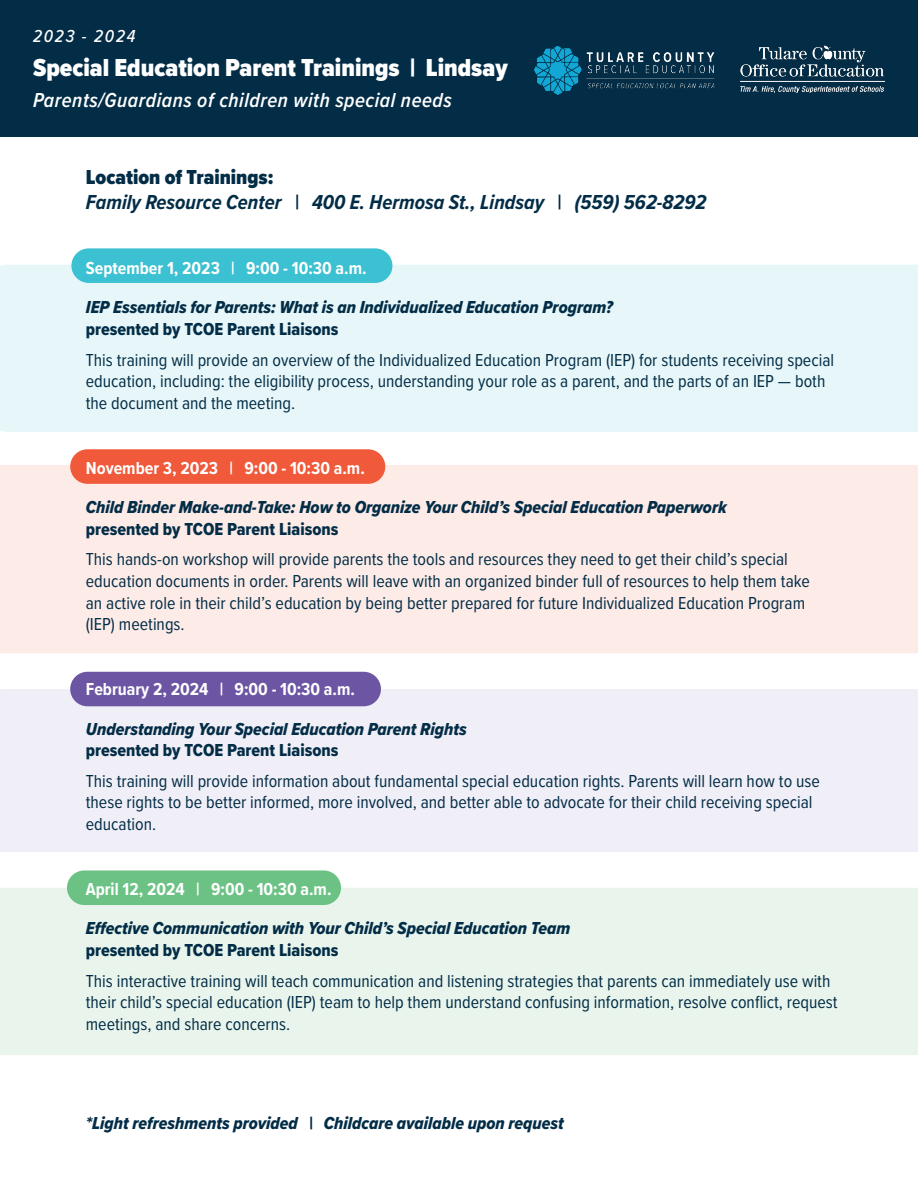
<style>
.page{position:relative;width:918px;height:1188px;background:#fff}
.page>*{position:absolute;margin:0;border:0;box-sizing:border-box;transform-origin:0 0}
.t1{font:900 25.5px "Proxima Nova Cond";color:#fff}
.t2{font:italic 700 21px "Proxima Nova Cond";color:#032d47}
.t3{font:italic 600 21px "Proxima Nova Cond";letter-spacing:.025em;color:#fff}
.t4{font:900 21px "Proxima Nova Cond";color:#032d47}
.t5{font:18px/21.6px "Proxima Nova Cond";color:#032d47}
.t6{font:18px "Proxima Nova Cond Extrabld It";color:#032d47}
.t7{font:18px "Proxima Nova Cond Extrabld";color:#032d47}
.t8{font:700 18px "Proxima Nova Cond";color:#fff}
.t9{font:italic 500 18px "Proxima Nova Cond";letter-spacing:.1em;color:#fff}
</style>
<div class="page">
<div style="left:0;top:888px;width:918px;height:167px;background:#e9f5ec"></div>
<div style="left:0;top:689px;width:918px;height:163px;background:#f0eef6"></div>
<div style="left:0;top:465px;width:918px;height:188px;background:#fdebe7"></div>
<div style="left:0;top:265px;width:918px;height:167px;background:#e7f7f9"></div>
<div style="left:70px;top:672px;width:311px;height:34px;background:#6c56a4;border-radius:17px"></div>
<div style="left:67px;top:870px;width:274px;height:35px;background:#6cc284;border-radius:17px"></div>
<div style="left:71px;top:248px;width:321px;height:35px;background:#3bc1d1;border-radius:17px"></div>
<div style="left:70px;top:449px;width:315px;height:35px;background:#f05939;border-radius:17px"></div>
<div style="left:0;top:0;width:918px;height:136px;background:#032d47"></div>
<img style="left:534px;top:46px;width:181px;height:49px">
<img style="left:740px;top:46px;width:144px;height:47px">
<p class="t9" style="left:33px;top:23px;width:104px">2023 - 2024</p>
<p class="t1" style="left:33px;top:48px;width:476px">Special Education Parent Trainings | Lindsay</p>
<p class="t3" style="left:33px;top:85px;width:420px">Parents/Guardians of children with special needs</p>
<p class="t4" style="left:86px;top:161px;width:189px">Location of Trainings:</p>
<p class="t2" style="left:86px;top:187px;width:622px">Family Resource Center | 400 E. Hermosa St., Lindsay | (559) 562-8292</p>
<p class="t8" style="left:86px;top:255px;width:282px">September 1, 2023 | 9:00 - 10:30 a.m.</p>
<p class="t6" style="left:86px;top:294px;width:528px">IEP Essentials for Parents: What is an Individualized Education Program?</p>
<p class="t7" style="left:86px;top:316px;width:254px">presented by TCOE Parent Liaisons</p>
<p class="t5" style="left:86px;top:348px;width:750px">This training will provide an overview of the Individualized Education Program (IEP) for students receiving special education, including: the eligibility process, understanding your role as a parent, and the parts of an IEP — both the document and the meeting.</p>
<p class="t8" style="left:86px;top:454px;width:281px">November 3, 2023 | 9:00 - 10:30 a.m.</p>
<p class="t6" style="left:86px;top:494px;width:642px">Child Binder Make-and-Take: How to Organize Your Child’s Special Education Paperwork</p>
<p class="t7" style="left:86px;top:516px;width:254px">presented by TCOE Parent Liaisons</p>
<p class="t5" style="left:86px;top:548px;width:704px">This hands-on workshop will provide parents the tools and resources they need to get their child’s special</p>
<p class="t5" style="left:86px;top:569px;width:725px">education documents in order. Parents will leave with an organized binder full of resources to help them take</p>
<p class="t5" style="left:86px;top:591px;width:721px">an active role in their child’s education by being better prepared for future Individualized Education Program</p>
<p class="t5" style="left:86px;top:613px;width:100px">(IEP) meetings.</p>
<p class="t8" style="left:86px;top:676px;width:271px">February 2, 2024 | 9:00 - 10:30 a.m.</p>
<p class="t6" style="left:86px;top:715px;width:383px">Understanding Your Special Education Parent Rights</p>
<p class="t7" style="left:86px;top:737px;width:254px">presented by TCOE Parent Liaisons</p>
<p class="t5" style="left:86px;top:769px;width:736px">This training will provide information about fundamental special education rights. Parents will learn how to use these rights to be better informed, more involved, and better able to advocate for their child receiving special education.</p>
<p class="t8" style="left:86px;top:876px;width:247px">April 12, 2024 | 9:00 - 10:30 a.m.</p>
<p class="t6" style="left:86px;top:915px;width:486px">Effective Communication with Your Child’s Special Education Team</p>
<p class="t7" style="left:86px;top:937px;width:254px">presented by TCOE Parent Liaisons</p>
<p class="t5" style="left:86px;top:969px;width:753px">This interactive training will teach communication and listening strategies that parents can immediately use with their child’s special education (IEP) team to help them understand confusing information, resolve conflict, request meetings, and share concerns.</p>
<p class="t6" style="left:86px;top:1110px;width:479px">*Light refreshments provided | Childcare available upon request</p>
</div>
